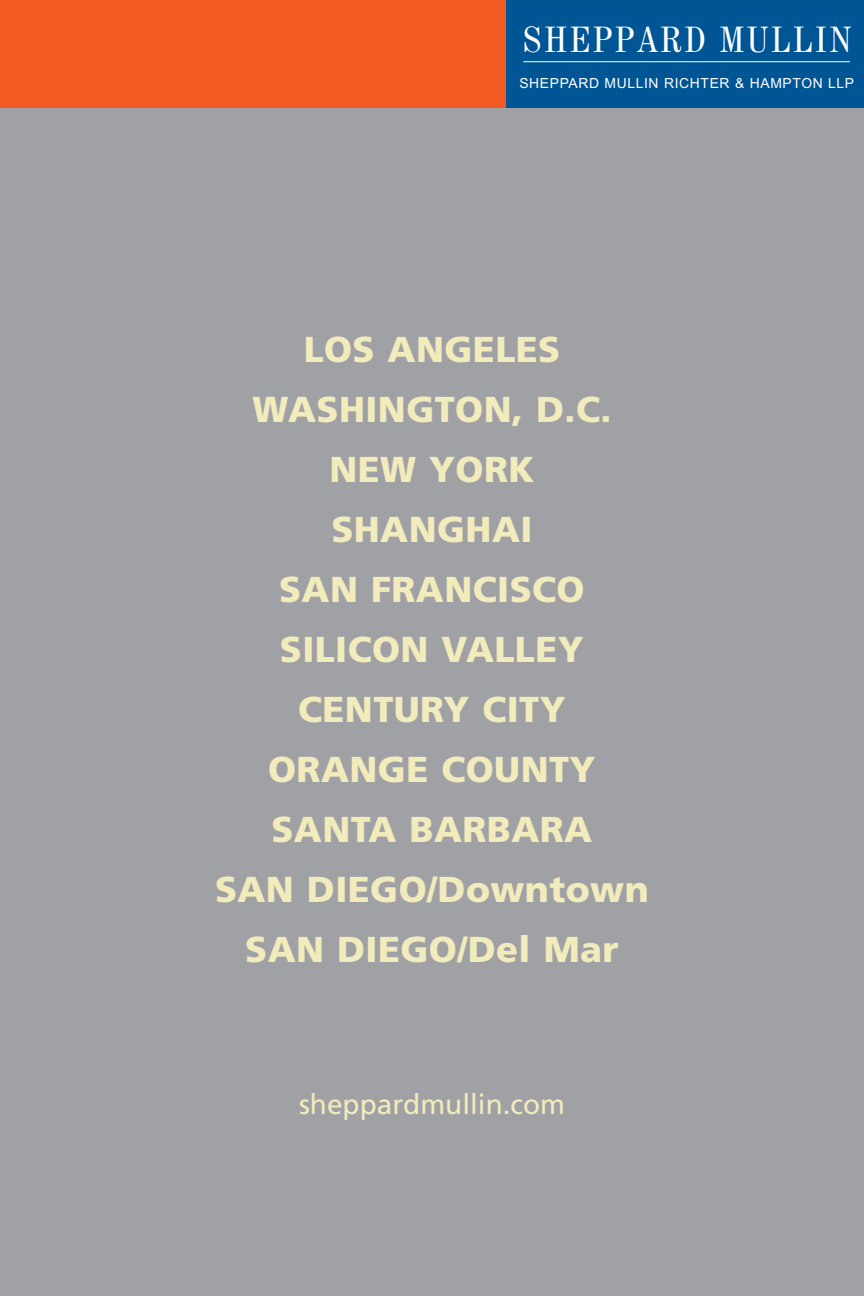
<style>
.page{position:relative;width:864px;height:1296px;background:#a0a1a5}
.page>*{position:absolute;margin:0;border:0;box-sizing:border-box;transform-origin:0 0}
.t1{font:condensed 36.2px "Century 725 BT";letter-spacing:.08em;color:#fff}
.t2{font:900 36px/60px "Frutiger";letter-spacing:.01em;color:#f2ebbc;text-align:center}
.t3{font:28px "Frutiger";color:#f2ebbc}
.t4{font:14px "Arial";letter-spacing:.045em;color:#fff}
</style>
<div class="page">
<div style="left:0;top:0;width:864px;height:108px;background:#f25b21"></div>
<div style="left:506px;top:0;width:358px;height:108px;background:#005595"></div>
<hr style="left:523px;top:61px;width:327px;height:1px;background:#fff">
<p class="t1" style="left:522px;top:18px;width:330px">SHEPPARD MULLIN</p>
<p class="t4" style="left:519px;top:75px;width:336px">SHEPPARD MULLIN RICHTER &amp; HAMPTON LLP</p>
<p class="t2" style="left:215px;top:322px;width:435px">LOS ANGELES<br>WASHINGTON, D.C.<br>NEW YORK<br>SHANGHAI<br>SAN FRANCISCO<br>SILICON VALLEY<br>CENTURY CITY<br>ORANGE COUNTY<br>SANTA BARBARA<br>SAN DIEGO/Downtown<br>SAN DIEGO/Del Mar</p>
<p class="t3" style="left:299px;top:1093px;width:268px">sheppardmullin.com</p>
</div>
